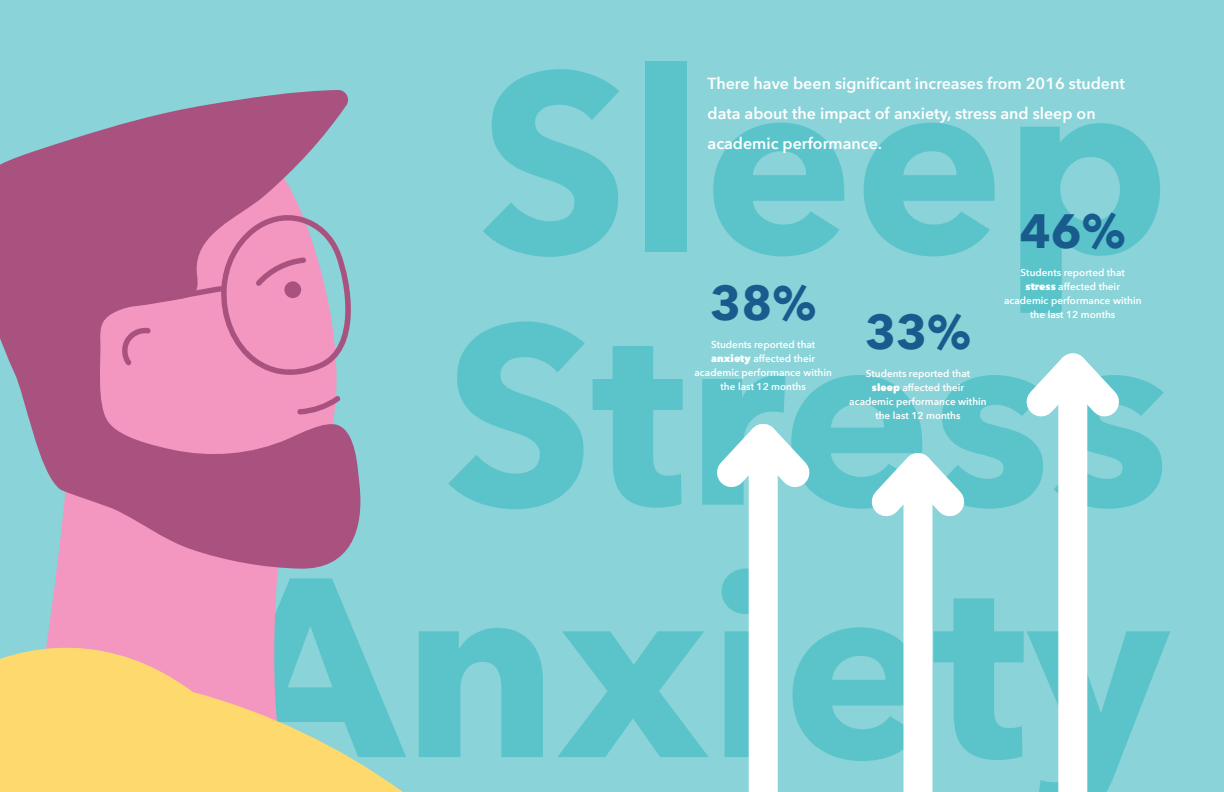
<style>
.page{position:relative;width:1224px;height:792px;background:#8ad3d8}
.page>*{position:absolute;margin:0;border:0;box-sizing:border-box;transform-origin:0 0}
.t1{font:700 252.3px/252.3px "Avenir Next";color:#5bc4ca;text-align:right}
.t2{font:700 48px "Avenir Next";color:#1a5b8e}
.t3{font:600 16px/30px "Avenir Next";color:#fff}
.t4{font:600 10px/14px "Avenir Next";color:#fff;text-align:center}
.s1{font-weight:800}
</style>
<div class="page">
<div style="left:48px;top:570px;width:230px;height:61px;background:#f397c1"></div>
<svg style="left:0;top:90px;width:361px;height:480px;fill:#aa527f"></svg>
<svg style="left:297px;top:396px;width:44px;height:19px"></svg>
<svg style="left:121px;top:212px;width:240px;height:163px;background:#d08ab1"></svg>
<svg style="left:0;top:631px;width:403px;height:161px;fill:#fed96e"></svg>
<div style="left:749px;top:438px;width:29px;height:354px;background:#fff"></div>
<svg style="left:717px;top:424px;width:93px;height:90px"></svg>
<div style="left:904px;top:468px;width:28px;height:324px;background:#fff"></div>
<svg style="left:871px;top:453px;width:94px;height:90px"></svg>
<div style="left:1058px;top:368px;width:29px;height:424px;background:#fff"></div>
<svg style="left:1026px;top:353px;width:93px;height:90px"></svg>
<h1 class="t1" style="left:219px;top:34px;width:953px">Sleep<br>Stress<br>Anxiety</h1>
<h3 class="t3" style="left:708px;top:68px;width:419px">There have been significant increases from 2016 student data about the impact of anxiety, stress and sleep on academic performance.</h3>
<h2 class="t2" style="left:1020px;top:190px;width:107px">46%</h2>
<p class="t4" style="left:1004px;top:266px;width:139px">Students reported that<br><span class="s1">stress</span> affected their academic performance within</p>
<h2 class="t2" style="left:710px;top:262px;width:107px">38%</h2>
<p class="t4" style="left:1030px;top:308px;width:87px">the last 12 months</p>
<h2 class="t2" style="left:865px;top:291px;width:107px">33%</h2>
<p class="t4" style="left:849px;top:366px;width:139px">Students reported that<br><span class="s1">sleep</span> affected their academic performance within the last 12 months</p>
<p class="t4" style="left:694px;top:338px;width:139px">Students reported that <span class="s1">anxiety</span> affected their academic performance within the last 12 months</p>
</div>
